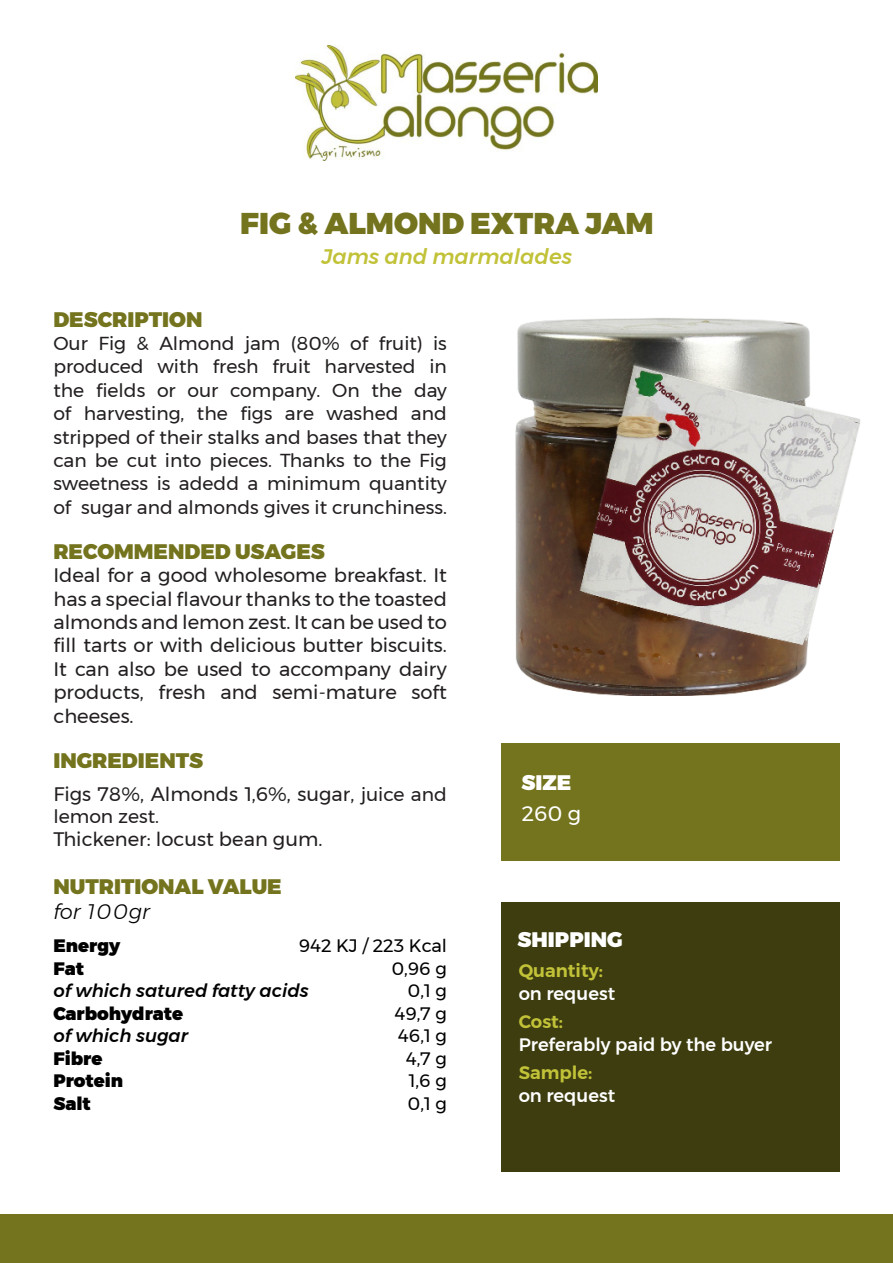
<style>
.page{position:relative;width:893px;height:1263px;background:#fff}
.page>*{position:absolute;margin:0;border:0;box-sizing:border-box;transform-origin:0 0}
.t1{font:900 30px "Montserrat";color:#74741e}
.t2{font:900 21px "Montserrat";color:#74741e}
.t3{font:italic 500 21px "Montserrat";color:#c1c238}
.t4{font:900 21px "Montserrat";color:#fff}
.t5{font:italic 300 21px "Montserrat";color:#000}
.t6{font:21px "Montserrat";color:#fff}
.t7{font:19.5px/23.4px "Montserrat";color:#231f20;text-align:justify}
.t8{font:18.75px/23.4px "Montserrat";color:#231f20;text-align:justify}
.t9{font:18px "Montserrat";color:#000001}
.t10{font:500 18px "Montserrat";color:#fff}
.t11{font:900 18px "Montserrat";color:#000001}
.t12{font:italic 500 18px "Montserrat";color:#000001}
.t13{font:600 18px "Montserrat";color:#c1c238}
.s1{font-size:18.75px}
</style>
<div class="page">
<div style="left:0;top:1214px;width:893px;height:49px;background:#74741e"></div>
<img style="left:295px;top:45px;width:303px;height:115px">
<div style="left:501px;top:902px;width:339px;height:269px;background:#3d3d10"></div>
<div style="left:501px;top:743px;width:339px;height:118px;background:#74741e"></div>
<img style="left:515px;top:318px;width:345px;height:377px">
<p class="t1" style="left:240px;top:199px;width:415px">FIG &amp; ALMOND EXTRA JAM</p>
<p class="t3" style="left:322px;top:241px;width:252px">Jams and marmalades</p>
<p class="t2" style="left:53px;top:302px;width:151px">DESCRIPTION</p>
<p class="t8" style="left:53px;top:331px;width:395px">Our Fig &amp; Almond jam (80% of fruit) is produced with fresh fruit harvested in the fields or our company. On the day of harvesting, the figs are washed and stripped of their stalks and bases that they can be cut into pieces. Thanks to the Fig sweetness is adedd a minimum quantity of sugar and almonds gives it crunchiness.</p>
<p class="t2" style="left:53px;top:534px;width:273px">RECOMMENDED USAGES</p>
<p class="t7" style="left:53px;top:563px;width:395px">Ideal for a good wholesome breakfast. It has a special flavour thanks to the toasted almonds and lemon zest. It can be used to fill tarts or with delicious butter biscuits.<br>It can also be used to accompany dairy products, fresh and semi-mature soft cheeses.</p>
<p class="t2" style="left:53px;top:743px;width:151px">INGREDIENTS</p>
<p class="t7" style="left:53px;top:782px;width:395px">Figs 78%, Almonds 1,6%, sugar, <span class="s1">juice and</span></p>
<p class="t8" style="left:53px;top:804px;width:107px">lemon zest.</p>
<p class="t7" style="left:53px;top:828px;width:271px">Thickener: locust bean gum.</p>
<p class="t2" style="left:53px;top:869px;width:230px">NUTRITIONAL VALUE</p>
<p class="t5" style="left:53px;top:896px;width:98px">for 100gr</p>
<p class="t11" style="left:53px;top:931px;width:68px">Energy</p>
<p class="t9" style="left:299px;top:932px;width:149px">942 KJ / 223 Kcal</p>
<p class="t11" style="left:53px;top:954px;width:32px">Fat</p>
<p class="t9" style="left:391px;top:955px;width:57px">0,96 g</p>
<p class="t12" style="left:53px;top:977px;width:257px">of which satured fatty acids</p>
<p class="t9" style="left:408px;top:977px;width:41px">0,1 g</p>
<p class="t11" style="left:53px;top:999px;width:131px">Carbohydrate</p>
<p class="t9" style="left:395px;top:1000px;width:54px">49,7 g</p>
<p class="t12" style="left:53px;top:1022px;width:136px">of which sugar</p>
<p class="t9" style="left:398px;top:1022px;width:50px">46,1 g</p>
<p class="t11" style="left:53px;top:1044px;width:51px">Fibre</p>
<p class="t9" style="left:406px;top:1045px;width:42px">4,7 g</p>
<p class="t11" style="left:53px;top:1066px;width:71px">Protein</p>
<p class="t9" style="left:409px;top:1067px;width:39px">1,6 g</p>
<p class="t11" style="left:53px;top:1089px;width:39px">Salt</p>
<p class="t9" style="left:408px;top:1090px;width:41px">0,1 g</p>
<p class="t4" style="left:521px;top:765px;width:51px">SIZE</p>
<p class="t6" style="left:522px;top:798px;width:61px">260 g</p>
<p class="t4" style="left:518px;top:922px;width:107px">SHIPPING</p>
<p class="t13" style="left:519px;top:957px;width:86px">Quantity:</p>
<p class="t10" style="left:519px;top:979px;width:98px">on request</p>
<p class="t13" style="left:519px;top:1008px;width:46px">Cost:</p>
<p class="t10" style="left:519px;top:1030px;width:255px">Preferably paid by the buyer</p>
<p class="t13" style="left:519px;top:1059px;width:75px">Sample:</p>
<p class="t10" style="left:519px;top:1081px;width:98px">on request</p>
</div>
